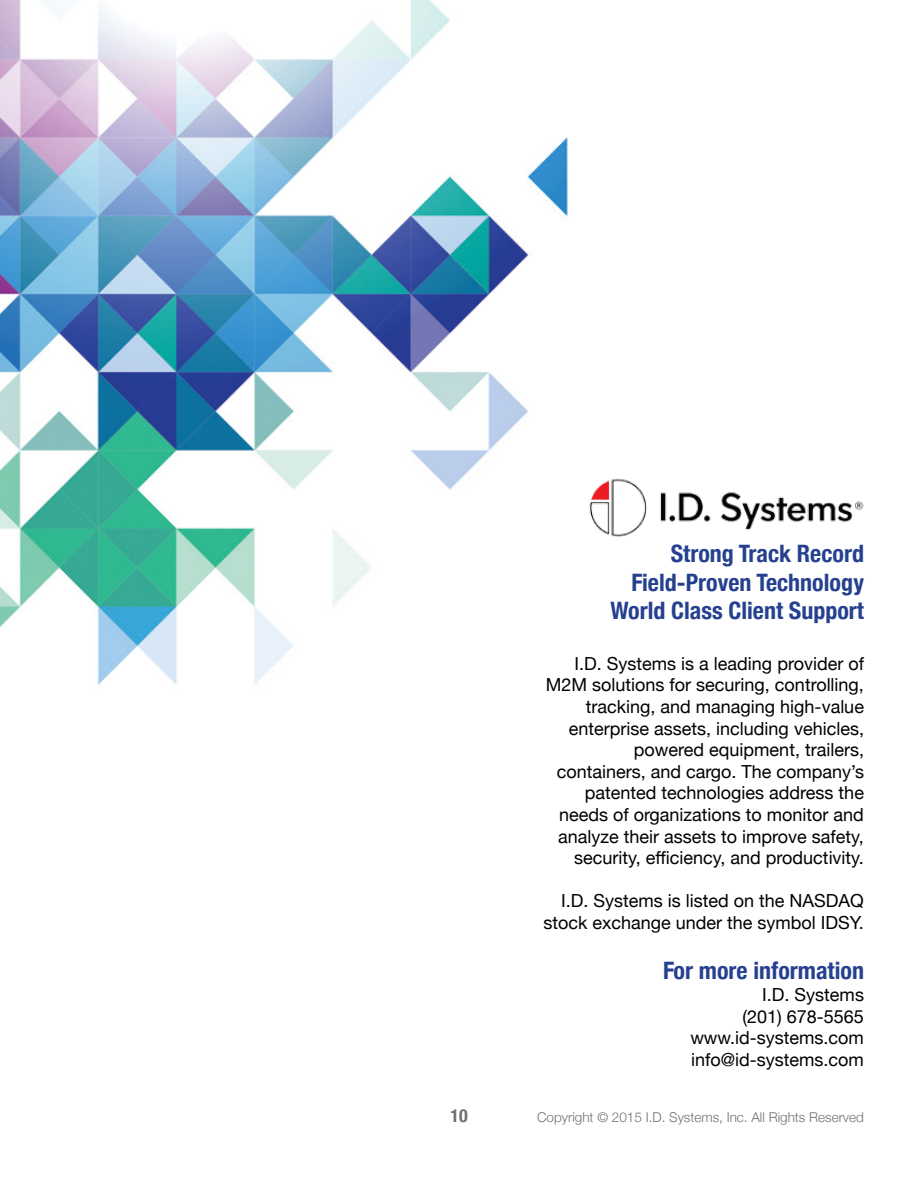
<style>
.page{position:relative;width:918px;height:1188px;background:#fff}
.page>*{position:absolute;margin:0;border:0;box-sizing:border-box;transform-origin:0 0}
.t1{font:700 condensed 24px/28.8px "Helvetica Neue";color:#25408f;text-align:right}
.t2{font:18px/21.6px "Helvetica Neue";color:#000;text-align:right}
.t3{font:700 condensed 18px "Helvetica Neue";color:#6f7073}
.t4{font:300 13.5px "Helvetica Neue";color:#6f7073}
</style>
<div class="page">
<img style="left:0;top:0;width:568px;height:685px">
<img style="left:566px;top:448px;width:298px;height:104px">
<h1 class="t1" style="left:610px;top:537px;width:255px">Strong Track Record<br>Field-Proven Technology<br>World Class Client Support</h1>
<p class="t2" style="left:546px;top:654px;width:320px">I.D. Systems is a leading provider of M2M solutions for securing, controlling, tracking, and managing high-value enterprise assets, including vehicles, powered equipment, trailers, containers, and cargo. The company’s patented technologies address the needs of organizations to monitor and analyze their assets to improve safety, security, efficiency, and productivity.</p>
<p class="t2" style="left:543px;top:891px;width:322px">I.D. Systems is listed on the NASDAQ stock exchange under the symbol IDSY.</p>
<h1 class="t1" style="left:663px;top:955px;width:202px">For more information</h1>
<p class="t2" style="left:690px;top:985px;width:175px">I.D. Systems<br>(201) 678-5565 www.id-systems.com info@id-systems.com</p>
<p class="t3" style="left:450px;top:1101px;width:19px">10</p>
<p class="t4" style="left:537px;top:1106px;width:328px">Copyright © 2015 I.D. Systems, Inc. All Rights Reserved</p>
</div>
